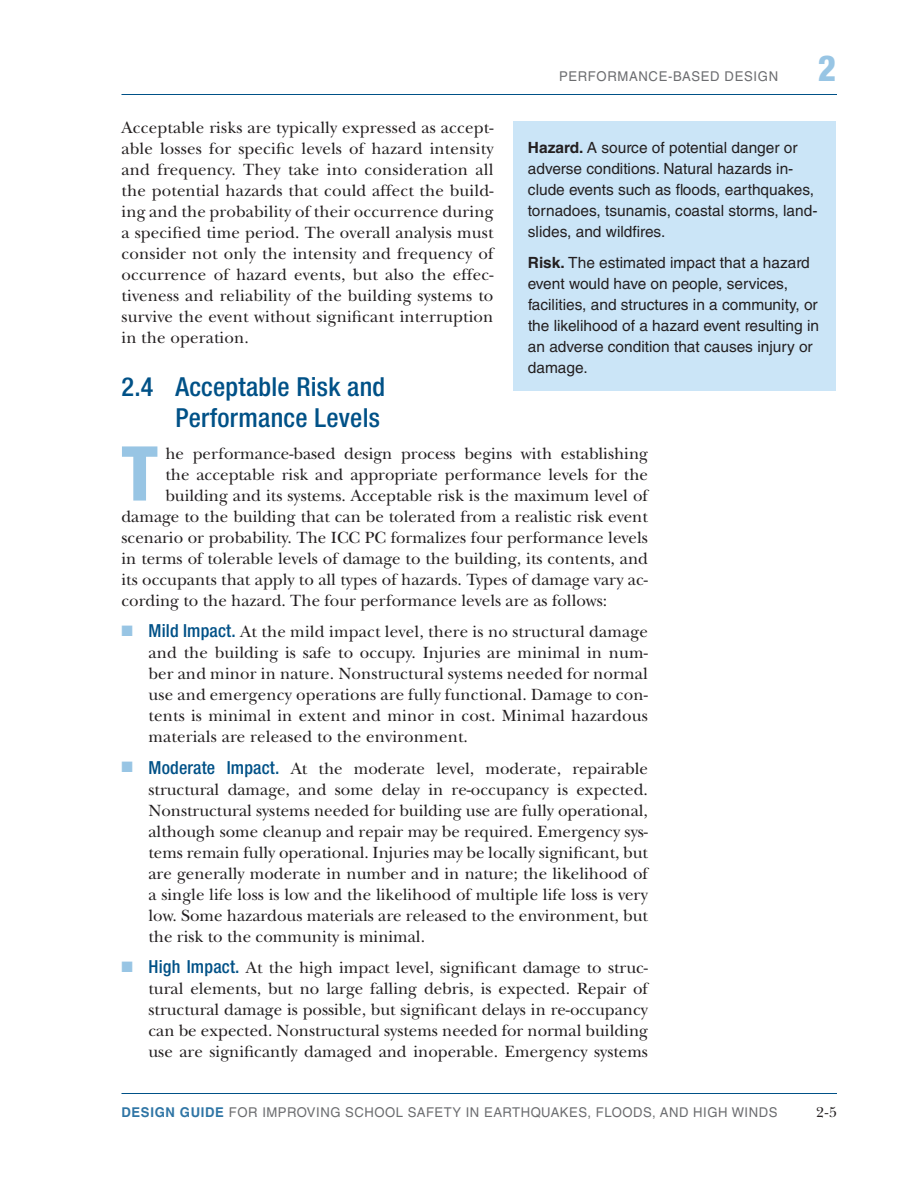
<style>
.page{position:relative;width:918px;height:1188px;background:#fff}
.page>*{position:absolute;margin:0;border:0;box-sizing:border-box;transform-origin:0 0}
._424_main_body_drop{font:800 condensed 75.75px "Helvetica Neue LT Std";color:#98c5e4}
.t1{font:800 condensed 36px "Helvetica Neue LT Std";color:#98c5e4}
.subhead_level1{font:500 condensed 26.25px/31.5px "Helvetica Neue LT Std";letter-spacing:.01em;color:#005187;text-align:right}
.AI_main_body_indent{font:16.95px/21px "New Baskerville Std";letter-spacing:.005em;color:#231f20;text-align:justify}
._424_main_body_drop-2{font:16.95px "New Baskerville Std";color:#231f20}
._424_box_body_black{font:15.45px/21px "Helvetica LT Std";color:#231f20}
.t2{font:15px "New Baskerville Std";color:#231f20}
.t3{font:13.5px "Helvetica LT Std";letter-spacing:.04em;color:#6c6d70}
.s1{font-weight:700}
.s2{color:#98c5e4}
.s3{font-family:"Helvetica Neue LT Std";font-weight:500;font-stretch:condensed;font-size:18px;color:#005187}
.s4{font-weight:700;color:#2f75a5}
</style>
<div class="page">
<hr style="left:122px;top:94px;width:715px;height:1px;background:#005187">
<hr style="left:122px;top:1093px;width:715px;height:1px;background:#005187">
<div style="left:514px;top:122px;width:322px;height:270px;background:#cbe5f7"></div>
<p class="t3" style="left:559px;top:68px;width:221px">PERFORMANCE-BASED DESIGN</p>
<h2 class="t1" style="left:818px;top:46px;width:20px">2</h2>
<p class="AI_main_body_indent" style="left:122px;top:117px;width:374px">Acceptable risks are typically expressed as accept&shy;able losses for specific levels of hazard intensity and frequency. They take into consideration all the potential hazards that could affect the build&shy;ing and the probability of their occurrence during a specified time period. The overall analysis must consider not only the intensity and frequency of occurrence of hazard events, but also the effec&shy;tiveness and reliability of the building systems to survive the event without significant interruption in the operation.</p>
<p class="subhead_level1" style="left:122px;top:370px;width:265px">2.4 Acceptable Risk and<br>Performance Levels</p>
<p class="_424_main_body_drop" style="left:122px;top:427px;width:38px">T</p>
<p class="_424_main_body_drop-2" style="left:165px;top:443px;width:484px">he performance-based design process begins with establishing</p>
<p class="_424_box_body_black" style="left:528px;top:137px;width:291px"><span class="s1">Hazard.</span> A source of potential danger or adverse conditions. Natural hazards in&shy;clude events such as floods, earthquakes, tornadoes, tsunamis, coastal storms, land&shy;slides, and wildfires.</p>
<p class="_424_box_body_black" style="left:528px;top:252px;width:293px"><span class="s1">Risk.</span> The estimated impact that a hazard event would have on people, services, facilities, and structures in a community, or the likelihood of a hazard event resulting in an adverse condition that causes injury or damage.</p>
<p class="_424_main_body_drop-2" style="left:165px;top:464px;width:484px">the acceptable risk and appropriate performance levels for the</p>
<p class="_424_main_body_drop-2" style="left:165px;top:485px;width:484px">building and its systems. Acceptable risk is the maximum level of</p>
<p class="_424_main_body_drop-2" style="left:121px;top:506px;width:528px">damage to the building that can be tolerated from a realistic risk event</p>
<p class="_424_main_body_drop-2" style="left:121px;top:527px;width:528px">scenario or probability. The ICC PC formalizes four performance levels</p>
<p class="_424_main_body_drop-2" style="left:121px;top:548px;width:528px">in terms of tolerable levels of damage to the building, its contents, and</p>
<p class="_424_main_body_drop-2" style="left:121px;top:569px;width:528px">its occupants that apply to all types of hazards. Types of damage vary ac-</p>
<p class="_424_main_body_drop-2" style="left:121px;top:590px;width:487px">cording to the hazard. The four performance levels are as follows:</p>
<p class="AI_main_body_indent" style="left:149px;top:621px;width:501px;text-indent:-27px"><span class="s2">■</span> <span class="s3">Mild Impact.</span> At the mild impact level, there is no structural damage and the building is safe to occupy. Injuries are minimal in num&shy;ber and minor in nature. Nonstructural systems needed for normal use and emergency operations are fully functional. Damage to con&shy;tents is minimal in extent and minor in cost. Minimal hazardous materials are released to the environment.</p>
<p class="AI_main_body_indent" style="left:148px;top:758px;width:501px;text-indent:-27px"><span class="s2">■</span> <span class="s3">Moderate Impact.</span> At the moderate level, moderate, repairable structural damage, and some delay in re-occupancy is expected.<br>Nonstructural systems needed for building use are fully operational, although some cleanup and repair may be required. Emergency sys&shy;tems remain fully operational. Injuries may be locally significant, but are generally moderate in number and in nature; the likelihood of a single life loss is low and the likelihood of multiple life loss is very low. Some hazardous materials are released to the environment, but the risk to the community is minimal.</p>
<p class="AI_main_body_indent" style="left:149px;top:957px;width:501px;text-indent:-27px"><span class="s2">■</span> <span class="s3">High Impact.</span> At the high impact level, significant damage to struc&shy;tural elements, but no large falling debris, is expected. Repair of structural damage is possible, but significant delays in re-occupancy can be expected. Nonstructural systems needed for normal building use are significantly damaged and inoperable. Emergency systems</p>
<p class="t3" style="left:122px;top:1104px;width:657px"><span class="s4">DESIGN GUIDE</span> FOR IMPROVING SCHOOL SAFETY IN EARTHQUAKES, FLOODS, AND HIGH WINDS</p>
<p class="t2" style="left:816px;top:1103px;width:22px">2-5</p>
</div>
